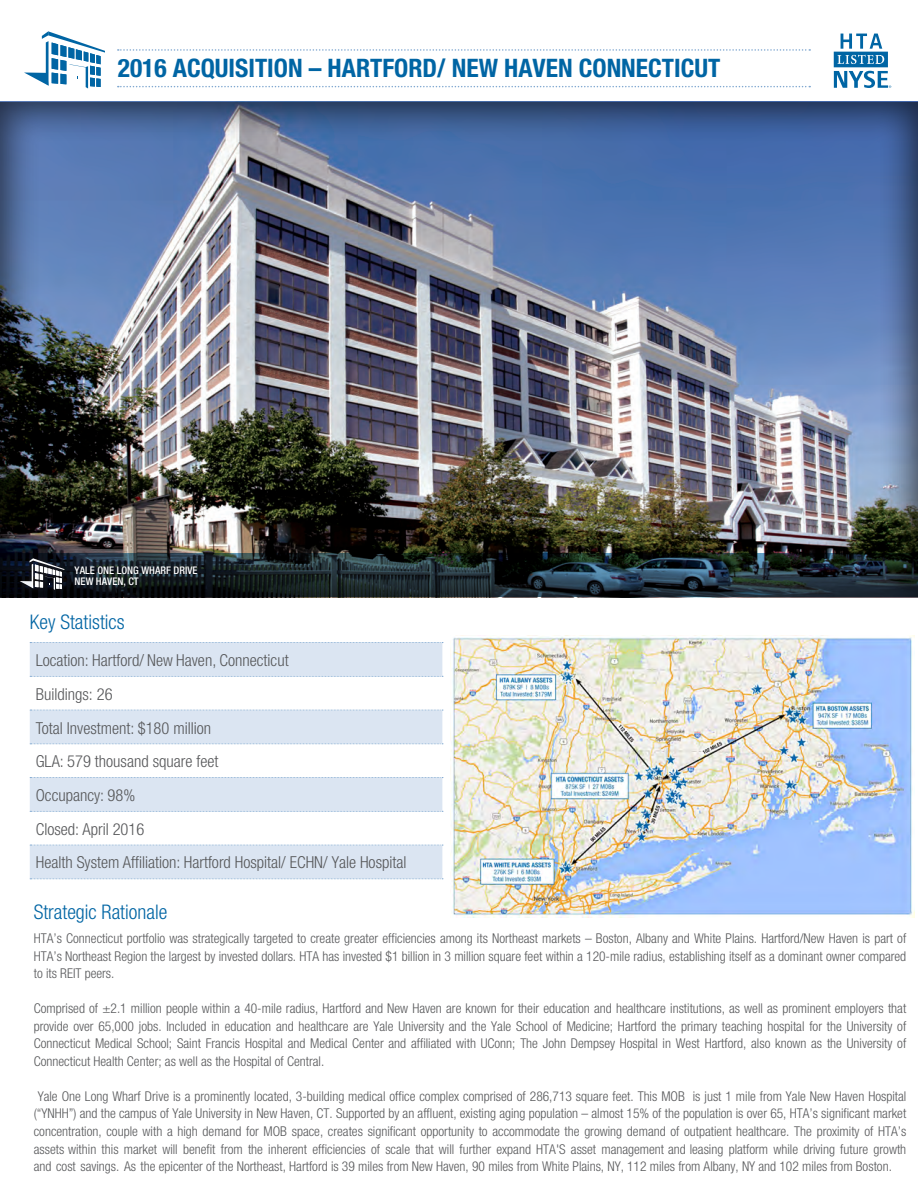
<style>
.page{position:relative;width:918px;height:1188px;background:#fff}
.page>*{position:absolute;margin:0;border:0;box-sizing:border-box;transform-origin:0 0}
.t1{font:700 condensed 25.5px "Helvetica Neue";color:#0065a4}
.t2{font:300 condensed 20.1px "Helvetica Neue";color:#0065a4}
.t3{font:300 condensed 16.5px/33.8px "Helvetica Neue";color:#57585a}
.t4{font:300 condensed 13.5px/17.5px "Helvetica Neue";color:#57585a;text-align:justify}
.t5{font:500 condensed 10.5px/10.5px "Helvetica Neue";color:#fff}
</style>
<div class="page">
<svg style="left:30px;top:643px;width:412px;height:235px;fill:#dbe5f2"></svg>
<svg style="left:30px;top:642px;width:413px;height:1px"></svg>
<svg style="left:30px;top:676px;width:413px;height:1px"></svg>
<svg style="left:30px;top:710px;width:413px;height:1px"></svg>
<svg style="left:30px;top:743px;width:413px;height:1px"></svg>
<svg style="left:30px;top:777px;width:413px;height:1px"></svg>
<svg style="left:30px;top:811px;width:413px;height:1px"></svg>
<svg style="left:30px;top:845px;width:413px;height:1px"></svg>
<svg style="left:30px;top:878px;width:413px;height:1px"></svg>
<svg style="left:24px;top:31px;width:81px;height:58px"></svg>
<svg style="left:118px;top:86px;width:692px;height:1px"></svg>
<svg style="left:118px;top:49px;width:692px;height:2px"></svg>
<div style="left:0;top:102px;width:918px;height:495px;background:#231f20;opacity:.7"></div>
<svg style="left:0;top:553px;width:918px;height:44px;background:#1b282d"></svg>
<div style="left:13px;top:551px;width:58px;height:46px;background:#231f20;opacity:.75"></div>
<svg style="left:20px;top:558px;width:44px;height:32px"></svg>
<svg style="left:834px;top:34px;width:57px;height:54px"></svg>
<img style="left:452px;top:636px;width:463px;height:281px">
<h1 class="t1" style="left:118px;top:52px;width:604px">2016 ACQUISITION – HARTFORD/ NEW HAVEN CONNECTICUT</h1>
<p class="t5" style="left:75px;top:565px;width:124px">YALE ONE LONG WHARF DRIVE<br>NEW HAVEN, CT</p>
<h2 class="t2" style="left:30px;top:611px;width:96px">Key Statistics</h2>
<p class="t3" style="left:36px;top:643px;width:372px">Location: Hartford/ New Haven, Connecticut<br>Buildings: 26<br>Total Investment: $180 million<br>GLA: 579 thousand square feet<br>Occupancy: 98%<br>Closed: April 2016<br>Health System Affiliation: Hartford Hospital/ ECHN/ Yale Hospital</p>
<h2 class="t2" style="left:34px;top:901px;width:135px">Strategic Rationale</h2>
<p class="t4" style="left:34px;top:929px;width:874px">HTA’s Connecticut portfolio was strategically targeted to create greater efficiencies among its Northeast markets – Boston, Albany and White Plains. Hartford/New Haven is part of HTA’s Northeast Region the largest by invested dollars. HTA has invested $1 billion in 3 million square feet within a 120-mile radius, establishing itself as a dominant owner compared to its REIT peers.</p>
<p class="t4" style="left:34px;top:1000px;width:874px">Comprised of ±2.1 million people within a 40-mile radius, Hartford and New Haven are known for their education and healthcare institutions, as well as prominent employers that provide over 65,000 jobs. Included in education and healthcare are Yale University and the Yale School of Medicine; Hartford the primary teaching hospital for the University of Connecticut Medical School; Saint Francis Hospital and Medical Center and affiliated with UConn; The John Dempsey Hospital in West Hartford, also known as the University of Connecticut Health Center; as well as the Hospital of Central.</p>
<p class="t4" style="left:34px;top:1087px;width:874px">Yale One Long Wharf Drive is a prominently located, 3-building medical office complex comprised of 286,713 square feet. This MOB is just 1 mile from Yale New Haven Hospital (“YNHH”) and the campus of Yale University in New Haven, CT. Supported by an affluent, existing aging population – almost 15% of the population is over 65, HTA’s significant market concentration, couple with a high demand for MOB space, creates significant opportunity to accommodate the growing demand of outpatient healthcare. The proximity of HTA’s assets within this market will benefit from the inherent efficiencies of scale that will further expand HTA'S asset management and leasing platform while driving future growth and cost savings. As the epicenter of the Northeast, Hartford is 39 miles from New Haven, 90 miles from White Plains, NY, 112 miles from Albany, NY and 102 miles from Boston.</p>
</div>
